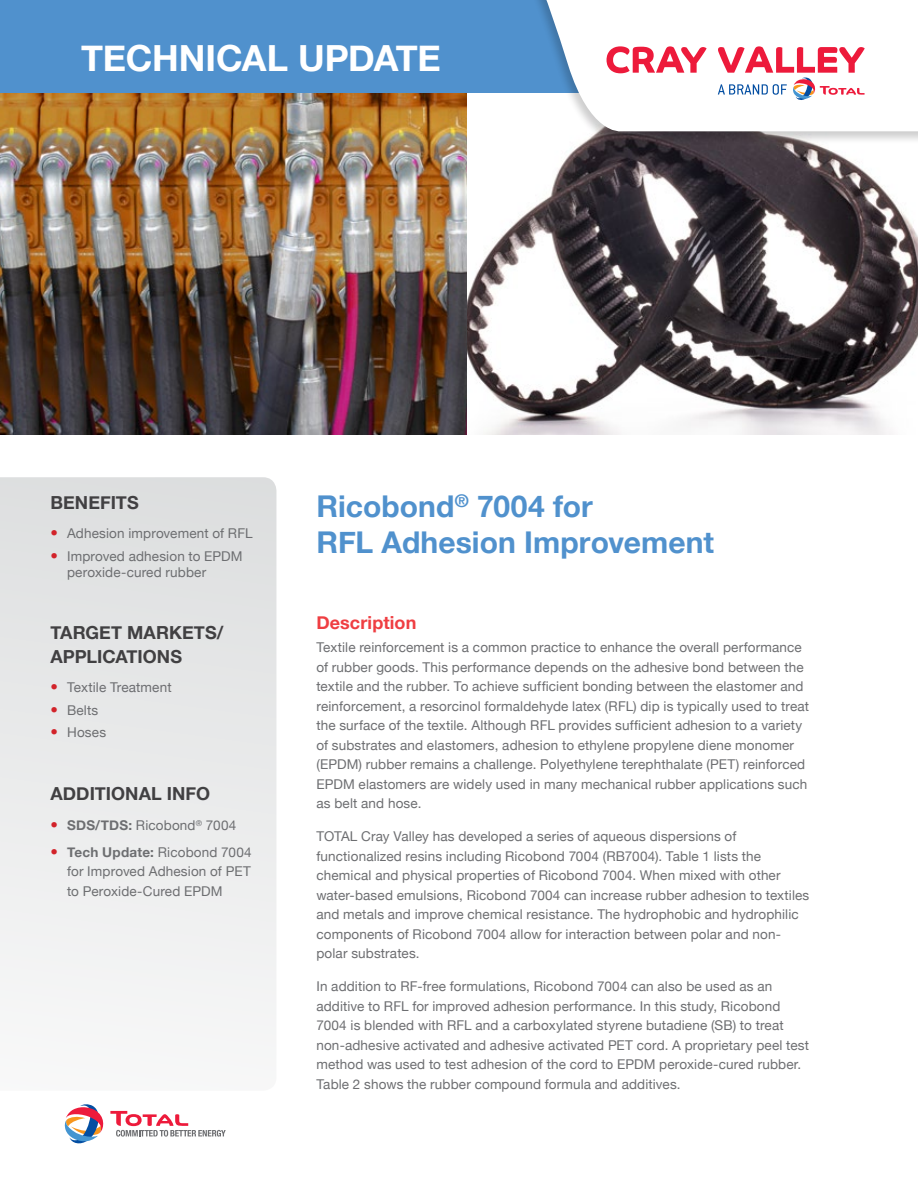
<style>
.page{position:relative;width:918px;height:1188px;background:#fff}
.page>*{position:absolute;margin:0;border:0;box-sizing:border-box;transform-origin:0 0}
.t1{font:700 36px "Helvetica Neue";letter-spacing:-.005em;color:#fff}
.t2{font:700 30px/36px "Helvetica Neue";color:#5091cd}
.t3{font:700 18px/24px "Helvetica Neue";color:#414042}
.t4{font:700 18px "Helvetica Neue";letter-spacing:.005em;color:#ef3e42}
.t5{font:13.5px/19.5px "Helvetica Neue";letter-spacing:.01em;color:#6d6e71}
.s1{font-weight:500;font-size:15px;color:#d2232a}
.s2{font-weight:700}
</style>
<div class="page">
<img style="left:0;top:93px;width:468px;height:341px">
<img style="left:468px;top:145px;width:450px;height:289px">
<div style="left:0;top:0;width:918px;height:93px;background:#5091cd"></div>
<div style="left:526px;top:0;width:392px;height:145px;background:#000;opacity:.2"></div>
<svg style="left:536px;top:0;width:382px;height:134px;fill:#fff"></svg>
<svg style="left:607px;top:46px;width:100px;height:27px;background:#f68e9e"></svg>
<svg style="left:718px;top:46px;width:147px;height:54px;background:#eebcc7"></svg>
<svg style="left:64px;top:1104px;width:162px;height:40px"></svg>
<svg style="left:0;top:477px;width:276px;height:558px;fill:#e9eaea"></svg>
<h1 class="t1" style="left:81px;top:36px;width:361px">TECHNICAL UPDATE</h1>
<h3 class="t3" style="left:51px;top:490px;width:90px">BENEFITS</h3>
<p class="t5" style="left:51px;top:524px;width:204px"><span class="s1">•</span> Adhesion improvement of RFL</p>
<p class="t5" style="left:67px;top:548px;width:177px;line-height:15.8px;text-indent:-17px"><span class="s1">•</span> Improved adhesion to EPDM peroxide-cured rubber</p>
<h3 class="t3" style="left:51px;top:620px;width:174px">TARGET MARKETS/<br>APPLICATIONS</h3>
<p class="t5" style="left:51px;top:678px;width:123px"><span class="s1">•</span> Textile Treatment</p>
<p class="t5" style="left:51px;top:700px;width:49px"><span class="s1">•</span> Belts</p>
<p class="t5" style="left:51px;top:723px;width:57px"><span class="s1">•</span> Hoses</p>
<h3 class="t3" style="left:51px;top:782px;width:161px">ADDITIONAL INFO</h3>
<p class="t5" style="left:51px;top:816px;width:187px"><span class="s1">•</span> <span class="s2">SDS/TDS:</span> Ricobond<sup>®</sup> 7004</p>
<p class="t5" style="left:67px;top:842px;width:186px;text-align:justify;text-indent:-17px"><span class="s1">•</span> <span class="s2">Tech Update:</span> Ricobond 7004 for Improved Adhesion of PET to Peroxide-Cured EPDM</p>
<h2 class="t2" style="left:316px;top:488px;width:399px">Ricobond<sup>®</sup> 7004 for<br>RFL Adhesion Improvement</h2>
<h3 class="t4" style="left:316px;top:612px;width:101px">Description</h3>
<p class="t5" style="left:316px;top:637px;width:494px">Textile reinforcement is a common practice to enhance the overall performance of rubber goods. This performance depends on the adhesive bond between the textile and the rubber. To achieve sufficient bonding between the elastomer and reinforcement, a resorcinol formaldehyde latex (RFL) dip is typically used to treat the surface of the textile. Although RFL provides sufficient adhesion to a variety of substrates and elastomers, adhesion to ethylene propylene diene monomer (EPDM) rubber remains a challenge. Polyethylene terephthalate (PET) reinforced EPDM elastomers are widely used in many mechanical rubber applications such as belt and hose.</p>
<p class="t5" style="left:316px;top:826px;width:494px">TOTAL Cray Valley has developed a series of aqueous dispersions of functionalized resins including Ricobond 7004 (RB7004). Table 1 lists the chemical and physical properties of Ricobond 7004. When mixed with other water-based emulsions, Ricobond 7004 can increase rubber adhesion to textiles and metals and improve chemical resistance. The hydrophobic and hydrophilic components of Ricobond 7004 allow for interaction between polar and non&shy;polar substrates.</p>
<p class="t5" style="left:316px;top:976px;width:494px">In addition to RF-free formulations, Ricobond 7004 can also be used as an additive to RFL for improved adhesion performance. In this study, Ricobond 7004 is blended with RFL and a carboxylated styrene butadiene (SB) to treat non-adhesive activated and adhesive activated PET cord. A proprietary peel test method was used to test adhesion of the cord to EPDM peroxide-cured rubber.<br>Table 2 shows the rubber compound formula and additives.</p>
</div>
